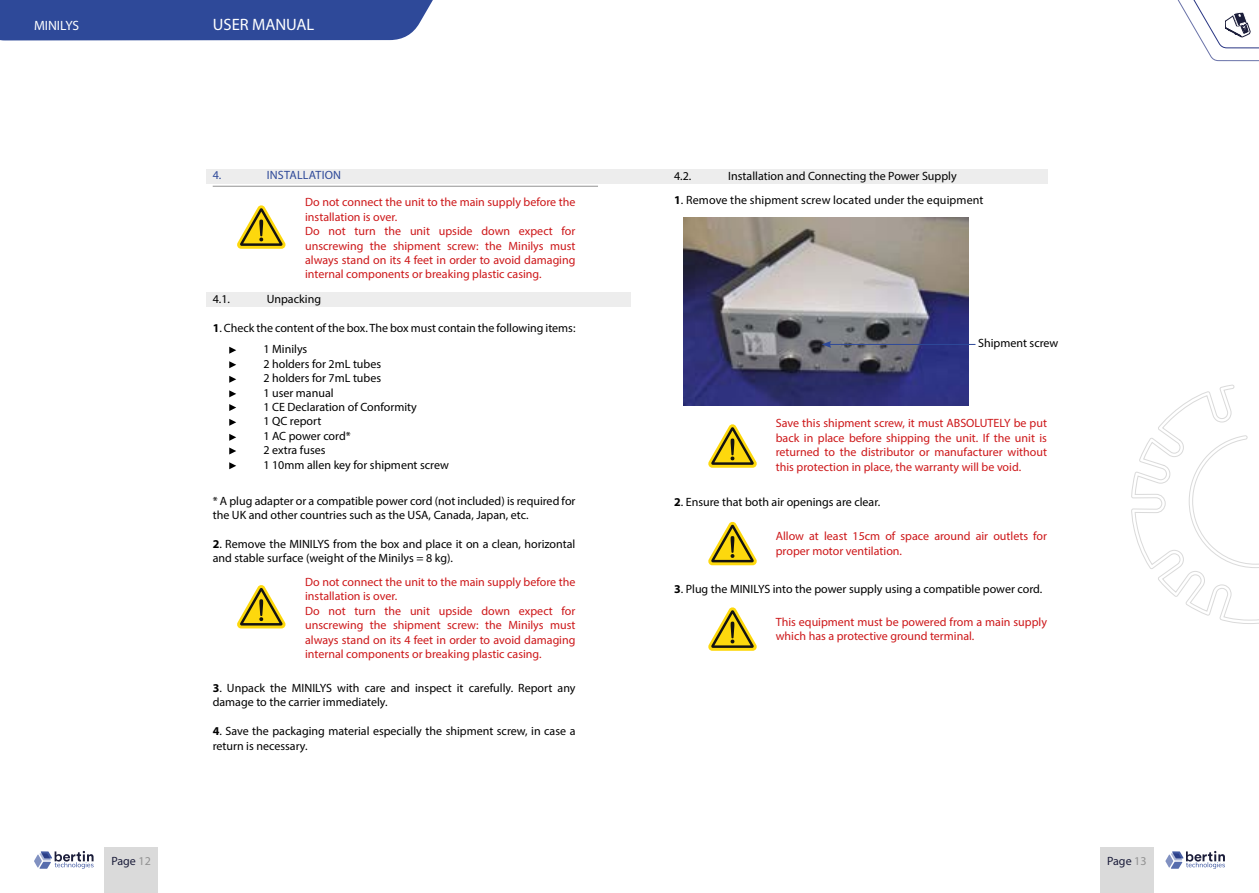
<style>
.page{position:relative;width:1259px;height:893px;background:#fff}
.page>*{position:absolute;margin:0;border:0;box-sizing:border-box;transform-origin:0 0}
.t1{font:16.5px "Myriad Pro";color:#fff}
.t2{font:13.5px "Myriad Pro";color:#fff}
.t3{font:12px/14.4px "Myriad Pro";color:#000}
.t4{font:12px/14.4px "Myriad Pro";color:#cd1719}
.t5{font:12px "Myriad Pro";letter-spacing:.02em;color:#2e4999}
.t6{font:12px "Myriad Pro";color:#1b1d3a}
.s1{font-weight:700}
.s2{color:#929292}
</style>
<div class="page">
<div style="left:0;top:0;width:433px;height:40px;background:#2e4999"></div>
<div style="left:1100px;top:848px;width:53px;height:45px;background:#dadada"></div>
<div style="left:104px;top:848px;width:54px;height:45px;background:#dadada"></div>
<svg style="left:1165px;top:851px;width:60px;height:18px"></svg>
<svg style="left:34px;top:851px;width:60px;height:18px"></svg>
<svg style="left:1131px;top:385px;width:128px;height:239px"></svg>
<svg style="left:1177px;top:0;width:82px;height:61px"></svg>
<div style="left:206px;top:169px;width:424px;height:14px;background:#ededed"></div>
<div style="left:206px;top:293px;width:424px;height:14px;background:#ededed"></div>
<hr style="left:213px;top:186px;width:385px;height:1px;background:#929292">
<svg style="left:237px;top:205px;width:49px;height:44px"></svg>
<svg style="left:237px;top:585px;width:49px;height:43px"></svg>
<svg style="left:229px;top:347px;width:7px;height:7px"></svg>
<svg style="left:229px;top:390px;width:7px;height:7px"></svg>
<svg style="left:229px;top:434px;width:7px;height:7px"></svg>
<svg style="left:229px;top:361px;width:7px;height:7px"></svg>
<svg style="left:229px;top:404px;width:7px;height:7px"></svg>
<svg style="left:229px;top:447px;width:7px;height:7px"></svg>
<svg style="left:229px;top:376px;width:7px;height:7px"></svg>
<svg style="left:229px;top:419px;width:7px;height:7px"></svg>
<svg style="left:229px;top:462px;width:7px;height:7px"></svg>
<div style="left:630px;top:169px;width:418px;height:14px;background:#ededed"></div>
<img style="left:683px;top:217px;width:285px;height:189px">
<hr style="left:829px;top:344px;width:146px;height:1px;background:#2e4999">
<svg style="left:821px;top:341px;width:10px;height:7px"></svg>
<svg style="left:708px;top:424px;width:49px;height:44px"></svg>
<svg style="left:708px;top:521px;width:49px;height:44px"></svg>
<svg style="left:708px;top:607px;width:49px;height:44px"></svg>
<p class="t2" style="left:34px;top:17px;width:47px">MINILYS</p>
<h1 class="t1" style="left:213px;top:15px;width:103px">USER MANUAL</h1>
<p class="t5" style="left:213px;top:167px;width:10px">4.</p>
<p class="t5" style="left:267px;top:167px;width:76px">INSTALLATION</p>
<p class="t4" style="left:305px;top:195px;width:272px">Do not connect the unit to the main supply before the installation is over.<br>Do not turn the unit upside down expect for unscrewing the shipment screw: the Minilys must always stand on its 4 feet in order to avoid damaging internal components or breaking plastic casing.</p>
<p class="t3" style="left:213px;top:292px;width:19px">4.1.</p>
<p class="t3" style="left:267px;top:292px;width:56px">Unpacking</p>
<p class="t3" style="left:213px;top:321px;width:364px"><span class="s1">1</span>. Check the content of the box. The box must contain the following items:</p>
<p class="t3" style="left:263px;top:342px;width:187px">1 Minilys<br>2 holders for 2mL tubes<br>2 holders for 7mL tubes<br>1 user manual<br>1 CE Declaration of Conformity<br>1 QC report<br>1 AC power cord*<br>2 extra fuses<br>1 10mm allen key for shipment screw</p>
<p class="t3" style="left:213px;top:493px;width:364px">* A plug adapter or a compatible power cord (not included) is required for the UK and other countries such as the USA, Canada, Japan, etc.</p>
<p class="t3" style="left:213px;top:537px;width:364px"><span class="s1">2</span>. Remove the MINILYS from the box and place it on a clean, horizontal and stable surface (weight of the Minilys = 8 kg).</p>
<p class="t4" style="left:305px;top:575px;width:272px">Do not connect the unit to the main supply before the installation is over.<br>Do not turn the unit upside down expect for unscrewing the shipment screw: the Minilys must always stand on its 4 feet in order to avoid damaging internal components or breaking plastic casing.</p>
<p class="t3" style="left:213px;top:681px;width:364px"><span class="s1">3</span>. Unpack the MINILYS with care and inspect it carefully. Report any damage to the carrier immediately.</p>
<p class="t3" style="left:213px;top:724px;width:364px"><span class="s1">4</span>. Save the packaging material especially the shipment screw, in case a return is necessary.</p>
<p class="t3" style="left:674px;top:169px;width:19px">4.2.</p>
<p class="t3" style="left:728px;top:169px;width:230px">Installation and Connecting the Power Supply</p>
<p class="t3" style="left:674px;top:192px;width:311px"><span class="s1">1</span>. Remove the shipment screw located under the equipment</p>
<p class="t3" style="left:978px;top:336px;width:82px">Shipment screw</p>
<p class="t4" style="left:776px;top:416px;width:273px;text-align:justify">Save this shipment screw, it must ABSOLUTELY be put back in place before shipping the unit. If the unit is returned to the distributor or manufacturer without this protection in place, the warranty will be void.</p>
<p class="t3" style="left:674px;top:495px;width:207px"><span class="s1">2</span>. Ensure that both air openings are clear.</p>
<p class="t4" style="left:776px;top:529px;width:273px">Allow at least 15cm of space around air outlets for proper motor ventilation.</p>
<p class="t3" style="left:674px;top:581px;width:370px"><span class="s1">3</span>. Plug the MINILYS into the power supply using a compatible power cord.</p>
<p class="t4" style="left:776px;top:614px;width:273px">This equipment must be powered from a main supply which has a protective ground terminal.</p>
<p class="t6" style="left:111px;top:853px;width:41px">Page <span class="s2">12</span></p>
<p class="t6" style="left:1107px;top:853px;width:41px">Page <span class="s2">13</span></p>
</div>
